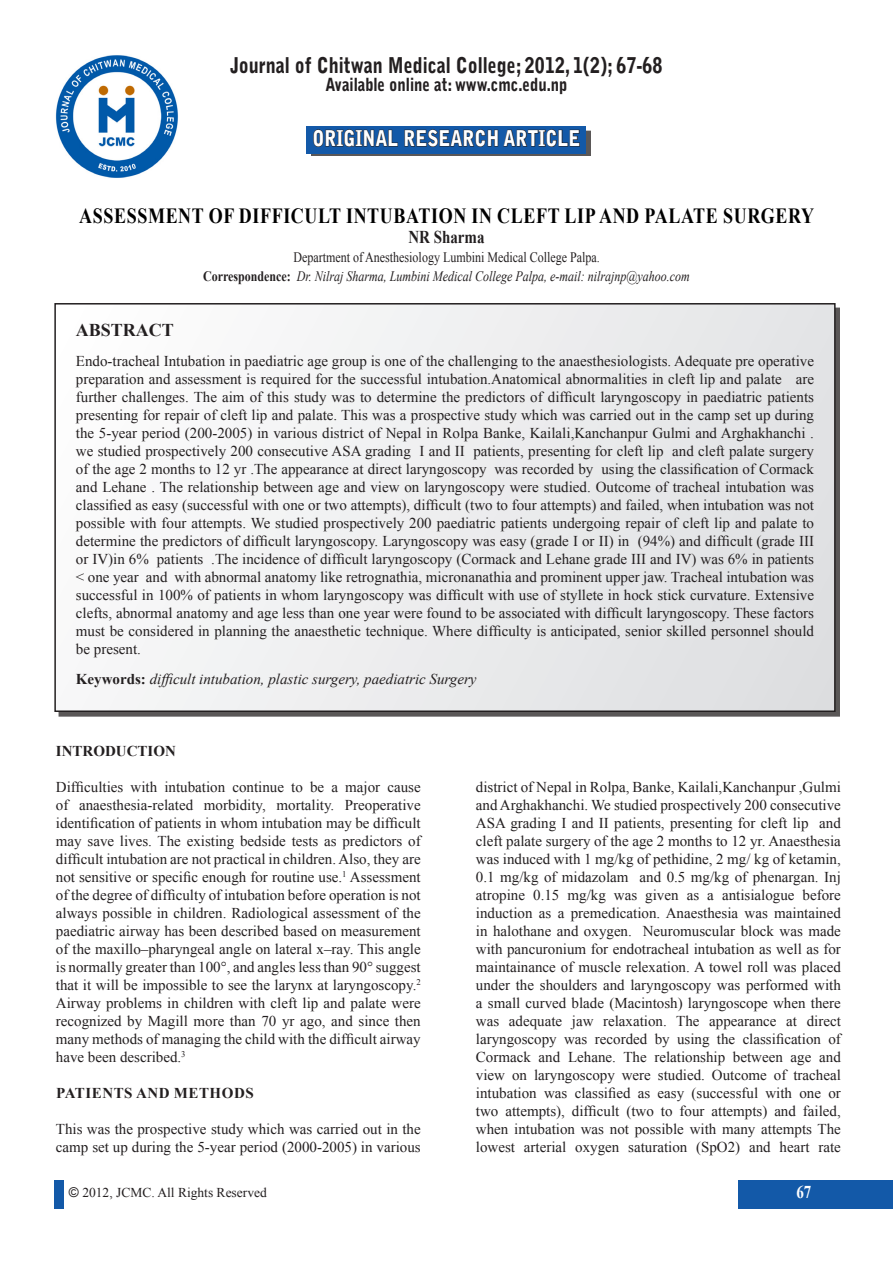
<style>
.page{position:relative;width:893px;height:1263px;background:#fff}
.page>*{position:absolute;margin:0;border:0;box-sizing:border-box;transform-origin:0 0}
.t1{font:700 21.6px "Times New Roman";letter-spacing:.035em;color:#000;scale:.83 1}
.t2{font:900 21.6px "Bell Gothic Std";color:#231f20;scale:.83 1}
.t3{font:900 21.6px "Bell Gothic Std";color:#fff;scale:.83 1}
.t4{font:900 18px "Bell Gothic Std";color:#231f20;scale:.83 1}
.Head_6{font:700 18px "Times New Roman";color:#231f20;scale:.83 1}
.Head_6-2{font:700 18px "Times New Roman";color:#231f20}
.t5{font:700 18px "Times New Roman";color:#fff;scale:.83 1}
.Body_2{font:15px/18px "Times New Roman";color:#231f20;text-align:justify}
.Body_2-2{font:italic 15px "Times New Roman";color:#231f20}
.t6{font:700 15px "Times New Roman";letter-spacing:.035em;color:#231f20}
.t7{font:700 15px "Times New Roman";letter-spacing:.015em;color:#231f20}
.t8{font:italic 14.4px "Times New Roman";color:#231f20;scale:.83 1}
.t9{font:14.4px "Times New Roman";color:#231f20;scale:.83 1}
.Head_3{font:13.5px "Times New Roman";color:#231f20}
.s1{font-weight:700;font-style:normal}
.s2{font-family:"Arial"}
</style>
<div class="page">
<img style="left:55px;top:55px;width:123px;height:123px">
<div style="left:55px;top:304px;width:780px;height:407px;background:linear-gradient(to right,#fbfbfc,#dfe1e3)"></div>
<div style="left:54px;top:303px;width:782px;height:409px;border:2px solid #231f20"></div>
<div style="left:739px;top:1180px;width:154px;height:29px;background:#1359a8"></div>
<div style="left:54px;top:1180px;width:10px;height:29px;background:#1359a8"></div>
<div style="left:311px;top:131px;width:280px;height:25px;background:#5a5757"></div>
<div style="left:307px;top:126px;width:279px;height:26px;background:#1359a8"></div>
<div style="left:307px;top:133px;width:279px;height:21px;background:#1359a8"></div>
<svg style="left:313px;top:129px;width:85px;height:18px"></svg>
<svg style="left:404px;top:129px;width:176px;height:18px"></svg>
<p class="t2" style="left:231px;top:52px;width:522px">Journal of Chitwan Medical College; 2012, 1(2); 67-68</p>
<p class="t4" style="left:325px;top:74px;width:293px">Available online at: www.cmc.edu.np</p>
<p class="t3" style="left:312px;top:126px;width:325px">ORIGINAL RESEARCH ARTICLE</p>
<p class="t1" style="left:79px;top:200px;width:887px">ASSESSMENT OF DIFFICULT INTUBATION IN CLEFT LIP AND PALATE SURGERY</p>
<p class="Head_6" style="left:408px;top:224px;width:93px">NR Sharma</p>
<p class="t9" style="left:293px;top:247px;width:371px">Department of Anesthesiology Lumbini Medical College Palpa.</p>
<p class="t8" style="left:203px;top:266px;width:588px"><span class="s1">Correspondence:</span> Dr. Nilraj Sharma, Lumbini Medical College Palpa, e-mail: nilrajnp@yahoo.com</p>
<p class="Head_6-2" style="left:76px;top:317px;width:100px">ABSTRACT</p>
<p class="Body_2" style="left:76px;top:351px;width:740px">Endo-tracheal Intubation in paediatric age group is one of the challenging to the anaesthesiologists. Adequate pre operative preparation and assessment is required for the successful intubation.Anatomical abnormalities in cleft lip and palate are further challenges. The aim of this study was to determine the predictors of difficult laryngoscopy in paediatric patients presenting for repair of cleft lip and palate. This was a prospective study which was carried out in the camp set up during the 5-year period (200-2005) in various district of Nepal in Rolpa Banke, Kailali,Kanchanpur Gulmi and Arghakhanchi . we studied prospectively 200 consecutive ASA grading I and II patients, presenting for cleft lip and cleft palate surgery of the age 2 months to 12 yr .The appearance at direct laryngoscopy was recorded by using the classification of Cormack and Lehane . The relationship between age and view on laryngoscopy were studied. Outcome of tracheal intubation was classified as easy (successful with one or two attempts), difficult (two to four attempts) and failed, when intubation was not possible with four attempts. We studied prospectively 200 paediatric patients undergoing repair of cleft lip and palate to determine the predictors of difficult laryngoscopy. Laryngoscopy was easy (grade I or II) in (94%) and difficult (grade III or IV)in 6% patients .The incidence of difficult laryngoscopy (Cormack and Lehane grade III and IV) was 6% in patients &lt; one year and with abnormal anatomy like retrognathia, micronanathia and prominent upper jaw. Tracheal intubation was successful in 100% of patients in whom laryngoscopy was difficult with use of styllete in hock stick curvature. Extensive clefts, abnormal anatomy and age less than one year were found to be associated with difficult laryngoscopy. These factors must be considered in planning the anaesthetic technique. Where difficulty is anticipated, senior skilled personnel should be present.</p>
<p class="Body_2-2" style="left:76px;top:669px;width:402px"><span class="s1">Keywords:</span> difficult intubation, plastic surgery, paediatric Surgery</p>
<p class="t7" style="left:56px;top:740px;width:121px">INTRODUCTION</p>
<p class="Body_2" style="left:56px;top:778px;width:366px">Difficulties with intubation continue to be a major cause of anaesthesia-related morbidity, mortality. Preoperative identification of patients in whom intubation may be difficult may save lives. The existing bedside tests as predictors of difficult intubation are not practical in children. Also, they are not sensitive or specific enough for routine use.<sup>1</sup> Assessment of the degree of difficulty of intubation before operation is not always possible in children. Radiological assessment of the paediatric airway has been described based on measurement of the maxillo–pharyngeal angle on lateral x–ray. This angle is normally greater than 100°, and angles less than 90° suggest that it will be impossible to see the larynx at laryngoscopy.<sup>2<br></sup>Airway problems in children with cleft lip and palate were recognized by Magill more than 70 yr ago, and since then many methods of managing the child with the difficult airway have been described.<sup>3</sup></p>
<p class="t6" style="left:56px;top:1082px;width:199px">PATIENTS AND METHODS</p>
<p class="Body_2" style="left:56px;top:1120px;width:366px">This was the prospective study which was carried out in the camp set up during the 5-year period (2000-2005) in various</p>
<p class="Body_2" style="left:476px;top:778px;width:366px">district of Nepal in Rolpa, Banke, Kailali,Kanchanpur ,Gulmi and Arghakhanchi. We studied prospectively 200 consecutive ASA grading I and II patients, presenting for cleft lip and cleft palate surgery of the age 2 months to 12 yr. Anaesthesia was induced with 1 mg/kg of pethidine, 2 mg/ kg of ketamin, 0.1 mg/kg of midazolam and 0.5 mg/kg of phenargan. Inj atropine 0.15 mg/kg was given as a antisialogue before induction as a premedication. Anaesthesia was maintained in halothane and oxygen. Neuromuscular block was made with pancuronium for endotracheal intubation as well as for maintainance of muscle relexation. A towel roll was placed under the shoulders and laryngoscopy was performed with a small curved blade (Macintosh) laryngoscope when there was adequate jaw relaxation. The appearance at direct laryngoscopy was recorded by using the classification of Cormack and Lehane. The relationship between age and view on laryngoscopy were studied. Outcome of tracheal intubation was classified as easy (successful with one or two attempts), difficult (two to four attempts) and failed, when intubation was not possible with many attempts The lowest arterial oxygen saturation (SpO2) and heart rate</p>
<p class="Head_3" style="left:69px;top:1183px;width:200px"><span class="s2">©</span> 2012, JCMC. All Rights Reserved</p>
<p class="t5" style="left:796px;top:1179px;width:20px">67</p>
</div>
